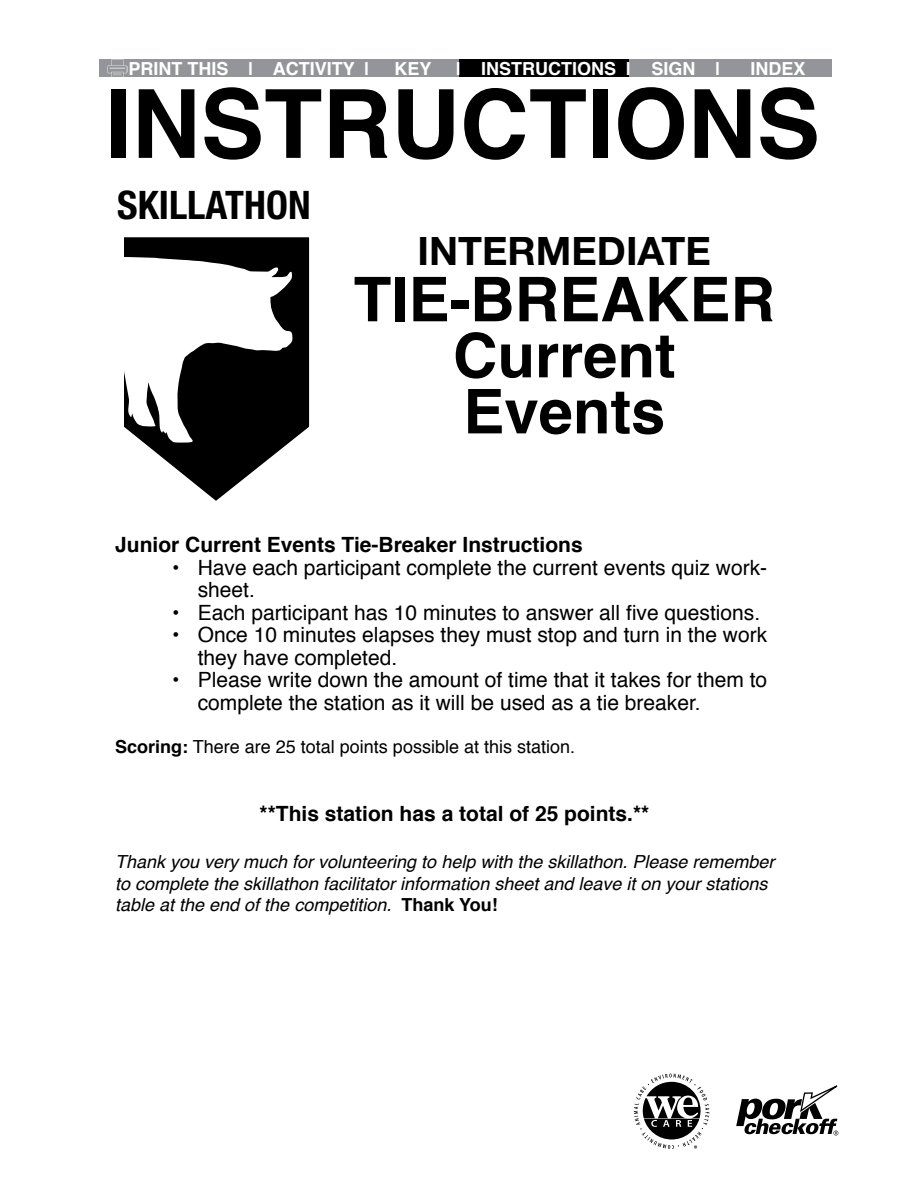
<style>
.page{position:relative;width:918px;height:1188px;background:#fff}
.page>*{position:absolute;margin:0;border:0;box-sizing:border-box;transform-origin:0 0}
.t1{font:700 95.25px "Helvetica";color:#000}
.t2{font:700 61.65px/56.1px "Helvetica";color:#000}
.t3{font:700 condensed 39.45px "Helvetica Neue LT Std";color:#000}
.t4{font:700 39.3px "Helvetica Neue LT Std";color:#000}
.t5{font:21px/22.5px "Helvetica";color:#000}
.t6{font:700 21px "Helvetica";color:#000}
.t7{font:italic 18px/21.6px "Helvetica";color:#000}
.t8{font:18px "Helvetica";color:#000}
.t9{font:700 18px "Helvetica";color:#fff}
.s1{font-weight:700}
.s2{font-weight:700;font-style:normal}
</style>
<div class="page">
<svg style="left:124px;top:237px;width:186px;height:264px"></svg>
<svg style="left:124px;top:253px;width:169px;height:218px"></svg>
<svg style="left:736px;top:1085px;width:102px;height:50px"></svg>
<svg style="left:634px;top:1074px;width:75px;height:75px"></svg>
<div style="left:99px;top:59px;width:733px;height:18px;background:#939598"></div>
<div style="left:459px;top:59px;width:169px;height:18px;background:#000"></div>
<img style="left:107px;top:59px;width:21px;height:18px">
<p class="t9" style="left:128px;top:54px;width:243px">PRINT THIS | ACTIVITY |</p>
<p class="t9" style="left:395px;top:54px;width:39px">KEY</p>
<p class="t9" style="left:456px;top:54px;width:266px">| INSTRUCTIONS | SIGN |</p>
<p class="t9" style="left:750px;top:54px;width:57px">INDEX</p>
<h1 class="t1" style="left:105px;top:47px;width:716px">INSTRUCTIONS</h1>
<h3 class="t3" style="left:117px;top:181px;width:195px">SKILLATHON</h3>
<h3 class="t4" style="left:418px;top:227px;width:295px">INTERMEDIATE</h3>
<h2 class="t2" style="left:453px;top:272px;width:224px;text-indent:-99px">Tie-Breaker<br>Current<br>Events</h2>
<p class="t6" style="left:115px;top:528px;width:469px">Junior Current Events Tie-Breaker Instructions</p>
<p class="t5" style="left:198px;top:557px;width:571px;text-indent:-26px">• Have each participant complete the current events quiz work&shy;sheet.</p>
<p class="t5" style="left:172px;top:602px;width:590px">• Each participant has 10 minutes to answer all five questions.</p>
<p class="t5" style="left:198px;top:624px;width:571px;text-indent:-25px">• Once 10 minutes elapses they must stop and turn in the work they have completed.</p>
<p class="t5" style="left:198px;top:669px;width:571px;text-indent:-25px">• Please write down the amount of time that it takes for them to complete the station as it will be used as a tie breaker.</p>
<p class="t8" style="left:115px;top:733px;width:461px"><span class="s1">Scoring:</span> There are 25 total points possible at this station.</p>
<p class="t6" style="left:260px;top:797px;width:391px">**This station has a total of 25 points.**</p>
<p class="t7" style="left:115px;top:851px;width:661px">Thank you very much for volunteering to help with the skillathon. Please remember to complete the skillathon facilitator information sheet and leave it on your stations table at the end of the competition. <span class="s2">Thank You!</span></p>
</div>
